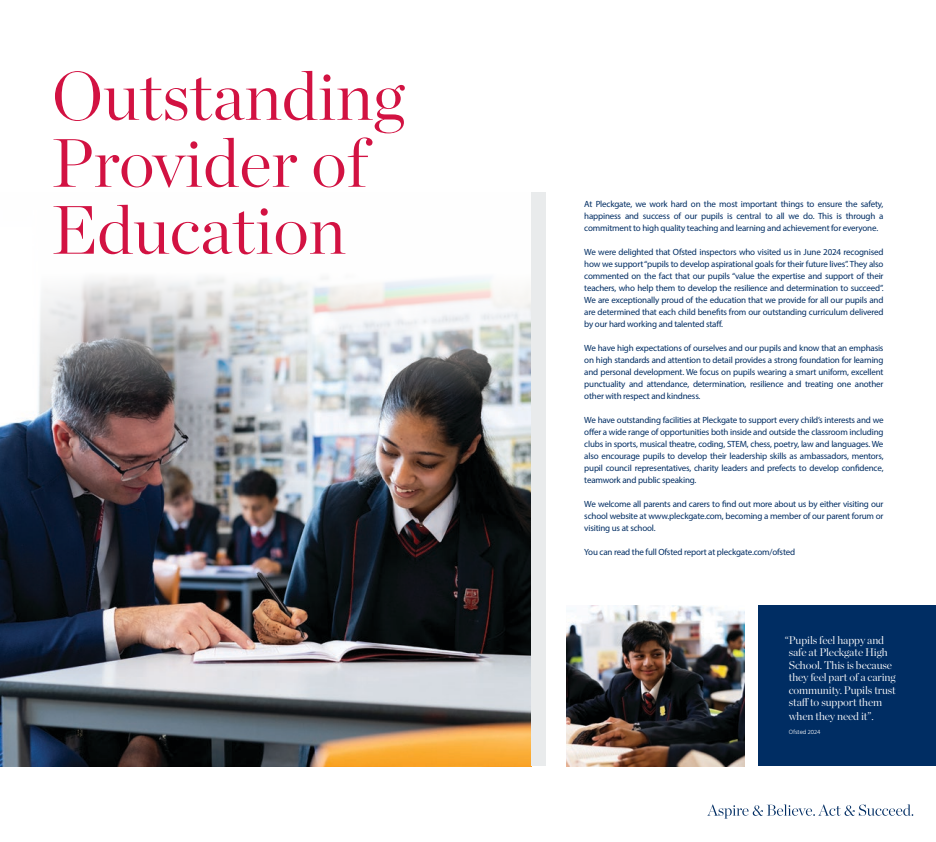
<style>
.page{position:relative;width:936px;height:842px;background:#fff}
.page>*{position:absolute;margin:0;border:0;box-sizing:border-box;transform-origin:0 0}
.t1{font:300 68.3px/66.9px "Chronicle Display";color:#d21242}
.t2{font:300 11.1px/12.5px "Chronicle Display";letter-spacing:-.01em;color:#fff}
.t3{font:9px/12px "Myriad Pro";letter-spacing:-.02em;color:#002d63;text-align:justify}
.t4{font:300 6.3px "Hind";letter-spacing:-.01em;color:#fff}
</style>
<div class="page">
<svg style="left:707px;top:804px;width:206px;height:15px"></svg>
<img style="left:566px;top:605px;width:178px;height:161px">
<div style="left:758px;top:605px;width:177px;height:161px;background:#002d63"></div>
<img style="left:0;top:277px;width:531px;height:489px">
<div style="left:531px;top:193px;width:14px;height:573px;background:#e9ebec"></div>
<p class="t1" style="left:52px;top:57px;width:355px">Outstanding<br>Provider of</p>
<p class="t1" style="left:52px;top:191px;width:295px">Education</p>
<p class="t3" style="left:584px;top:197px;width:301px">At Pleckgate, we work hard on the most important things to ensure the safety, happiness and success of our pupils is central to all we do. This is through a commitment to high quality teaching and learning and achievement for everyone.</p>
<p class="t3" style="left:584px;top:245px;width:301px">We were delighted that Ofsted inspectors who visited us in June 2024 recognised how we support “pupils to develop aspirational goals for their future lives”. They also commented on the fact that our pupils “value the expertise and support of their teachers, who help them to develop the resilience and determination to succeed”.<br>We are exceptionally proud of the education that we provide for all our pupils and are determined that each child benefits from our outstanding curriculum delivered by our hard working and talented staff.</p>
<p class="t3" style="left:584px;top:341px;width:301px">We have high expectations of ourselves and our pupils and know that an emphasis on high standards and attention to detail provides a strong foundation for learning and personal development. We focus on pupils wearing a smart uniform, excellent punctuality and attendance, determination, resilience and treating one another other with respect and kindness.</p>
<p class="t3" style="left:584px;top:413px;width:301px">We have outstanding facilities at Pleckgate to support every child’s interests and we offer a wide range of opportunities both inside and outside the classroom including clubs in sports, musical theatre, coding, STEM, chess, poetry, law and languages. We also encourage pupils to develop their leadership skills as ambassadors, mentors, pupil council representatives, charity leaders and prefects to develop confidence, teamwork and public speaking.</p>
<p class="t3" style="left:584px;top:497px;width:301px">We welcome all parents and carers to find out more about us by either visiting our school website at www.pleckgate.com, becoming a member of our parent forum or visiting us at school.</p>
<p class="t3" style="left:584px;top:545px;width:212px">You can read the full Ofsted report at pleckgate.com/ofsted</p>
<p class="t2" style="left:788px;top:633px;width:109px;text-indent:-4px">“Pupils feel happy and safe at Pleckgate High<br>School. This is because they feel part of a caring community. Pupils trust staff to support them</p>
<p class="t2" style="left:788px;top:709px;width:87px">when they need it”.</p>
<p class="t4" style="left:788px;top:728px;width:33px">Ofsted 2024</p>
</div>
